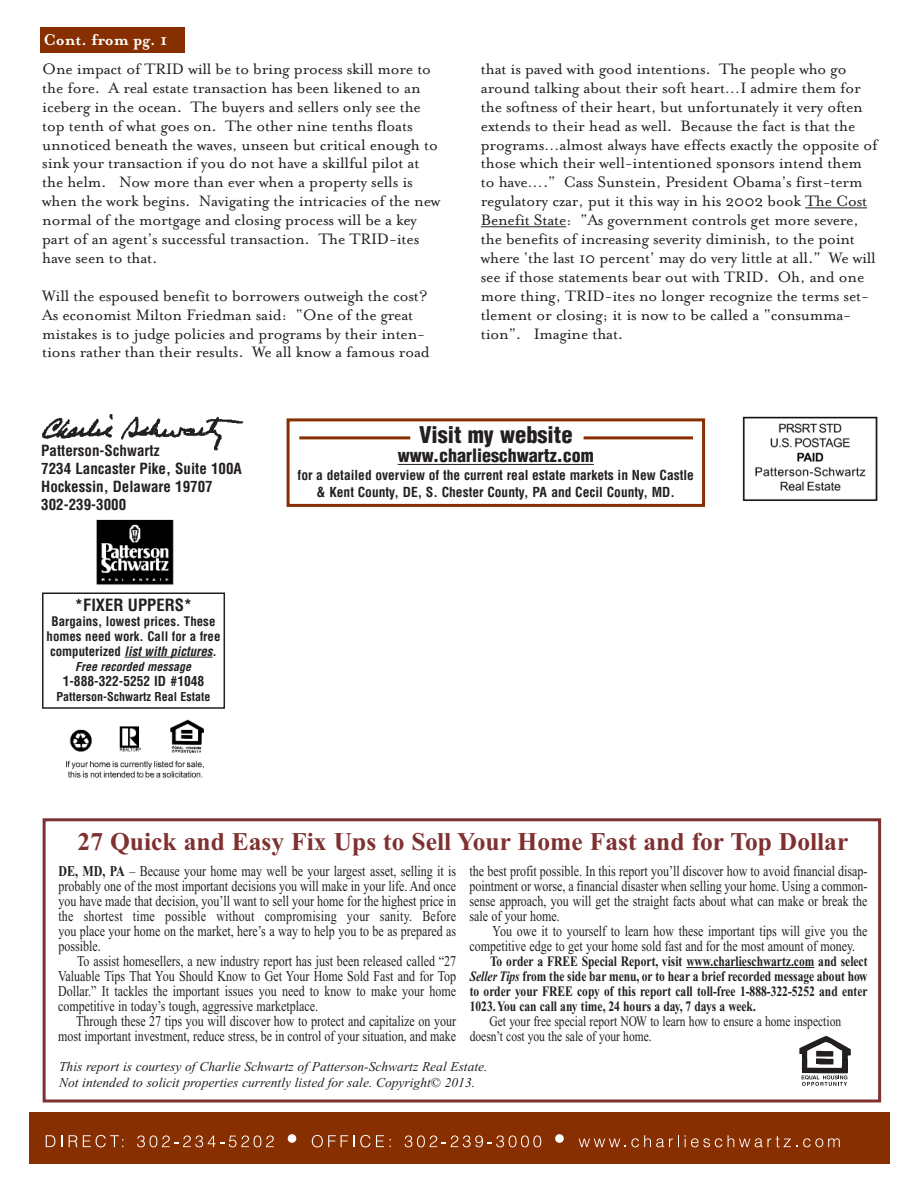
<style>
.page{position:relative;width:918px;height:1188px;background:#fff}
.page>*{position:absolute;margin:0;border:0;box-sizing:border-box;transform-origin:0 0}
.t1{font:700 25.5px "Times New Roman";color:#7f3030}
.t2{font:900 condensed 22.5px "Helvetica";color:#231f20}
.t3{font:900 condensed 18px "Helvetica";color:#231f20}
.t4{font:700 18px "Mrs Eaves";color:#fff}
.t5{font:17.4px/18.9px "Mrs Eaves Roman";letter-spacing:-.01em;color:#231f20}
.t6{font:700 condensed 16.5px "Helvetica";color:#231f20}
.t7{font:15px/15px "Times New Roman";color:#231f20;text-align:justify;scale:.8 1}
.t8{font:700 condensed 15px/18px "Helvetica";color:#231f20}
.t9{font:700 14.4px/15px "Times New Roman";color:#231f20;text-align:justify;scale:.8 1}
.t10{font:14.4px/15px "Times New Roman";color:#231f20;scale:.8 1}
.t11{font:italic 13.5px/16.2px "Times New Roman";color:#231f20}
.t12{font:700 condensed 13.5px/16.2px "Helvetica";color:#231f20;text-align:center}
.t13{font:700 condensed 12.9px/15px "Helvetica";color:#231f20;text-align:center}
.t14{font:700 condensed 12px "Helvetica";color:#231f20}
.t15{font:italic 700 condensed 12px "Helvetica";color:#231f20}
.s1{font-style:italic}
.s2{font-weight:700}
</style>
<div class="page">
<div style="left:42px;top:592px;width:183px;height:117px;border:2px solid #231f20"></div>
<hr style="left:125px;top:657px;width:88px;height:1px;background:#231f20">
<img style="left:742px;top:416px;width:136px;height:85px">
<img style="left:42px;top:415px;width:202px;height:36px">
<img style="left:96px;top:519px;width:78px;height:66px">
<img style="left:66px;top:719px;width:138px;height:59px">
<div style="left:287px;top:418px;width:418px;height:89px;border:3px solid #882f01"></div>
<hr style="left:398px;top:464px;width:196px;height:1px;background:#231f20">
<hr style="left:299px;top:436px;width:111px;height:3px;background:#882f01">
<hr style="left:584px;top:436px;width:109px;height:3px;background:#882f01">
<div style="left:40px;top:27px;width:144px;height:26px;background:#882f01"></div>
<div style="left:29px;top:1112px;width:861px;height:52px;background:#882f01"></div>
<svg style="left:46px;top:1135px;width:9px;height:12px"></svg>
<svg style="left:61px;top:1135px;width:1px;height:12px"></svg>
<svg style="left:69px;top:1135px;width:8px;height:12px"></svg>
<svg style="left:83px;top:1135px;width:40px;height:12px"></svg>
<svg style="left:137px;top:1136px;width:137px;height:11px"></svg>
<div style="left:288px;top:1134px;width:8px;height:9px;background:#fff;border-radius:50%"></div>
<svg style="left:312px;top:1135px;width:72px;height:12px"></svg>
<svg style="left:405px;top:1136px;width:136px;height:11px"></svg>
<div style="left:555px;top:1134px;width:9px;height:9px;background:#fff;border-radius:50%"></div>
<svg style="left:579px;top:1135px;width:100px;height:12px"></svg>
<svg style="left:685px;top:1135px;width:37px;height:12px"></svg>
<svg style="left:728px;top:1135px;width:69px;height:12px"></svg>
<svg style="left:803px;top:1138px;width:37px;height:9px"></svg>
<div style="left:43px;top:818px;width:838px;height:284px;border:3px solid #7f3030"></div>
<hr style="left:686px;top:967px;width:128px;height:1px;background:#231f20">
<svg style="left:799px;top:1036px;width:52px;height:50px"></svg>
<hr style="left:805px;top:208px;width:62px;height:1px;background:#231f20">
<hr style="left:481px;top:227px;width:85px;height:1px;background:#231f20">
<p class="t4" style="left:44px;top:28px;width:125px">Cont. from pg. 1</p>
<p class="t5" style="left:42px;top:58px;width:400px">One impact of TRID will be to bring process skill more to the fore. A real estate transaction has been likened to an iceberg in the ocean. The buyers and sellers only see the top tenth of what goes on. The other nine tenths floats unnoticed beneath the waves, unseen but critical enough to sink your transaction if you do not have a skillful pilot at the helm. Now more than ever when a property sells is when the work begins. Navigating the intricacies of the new normal of the mortgage and closing process will be a key part of an agent’s successful transaction. The TRID-ites have seen to that.</p>
<p class="t5" style="left:42px;top:285px;width:389px">Will the espoused benefit to borrowers outweigh the cost?<br>As economist Milton Friedman said: “One of the great mistakes is to judge policies and programs by their inten&shy;tions rather than their results. We all know a famous road</p>
<p class="t5" style="left:481px;top:58px;width:398px">that is paved with good intentions. The people who go around talking about their soft heart…I admire them for the softness of their heart, but unfortunately it very often extends to their head as well. Because the fact is that the programs…almost always have effects exactly the opposite of those which their well-intentioned sponsors intend them to have….” Cass Sunstein, President Obama’s first-term regulatory czar, put it this way in his 2002 book The Cost Benefit State: “As government controls get more severe, the benefits of increasing severity diminish, to the point where ‘the last 10 percent’ may do very little at all.” We will see if those statements bear out with TRID. Oh, and one more thing, TRID-ites no longer recognize the terms set&shy;tlement or closing; it is now to be called a “consumma&shy;tion”. Imagine that.</p>
<p class="t8" style="left:41px;top:443px;width:202px">Patterson-Schwartz<br>7234 Lancaster Pike, Suite 100A<br>Hockessin, Delaware 19707<br>302-239-3000</p>
<p class="t6" style="left:75px;top:598px;width:119px">*FIXER UPPERS*</p>
<p class="t13" style="left:47px;top:615px;width:175px">Bargains, lowest prices. These homes need work. Call for a free computerized <span class="s1">list with pictures</span>.</p>
<p class="t15" style="left:75px;top:662px;width:117px">Free recorded message</p>
<p class="t12" style="left:63px;top:674px;width:143px">1-888-322-5252 ID #1048</p>
<p class="t14" style="left:57px;top:692px;width:155px">Patterson-Schwartz Real Estate</p>
<p class="t2" style="left:419px;top:426px;width:155px">Visit my website</p>
<p class="t3" style="left:398px;top:449px;width:198px">www.charlieschwartz.com</p>
<p class="t12" style="left:298px;top:469px;width:398px">for a detailed overview of the current real estate markets in New Castle &amp; Kent County, DE, S. Chester County, PA and Cecil County, MD.</p>
<h1 class="t1" style="left:78px;top:827px;width:772px">27 Quick and Easy Fix Ups to Sell Your Home Fast and for Top Dollar</h1>
<p class="t7" style="left:58px;top:863px;width:499px"><span class="s2">DE, MD, PA</span> – Because your home may well be your largest asset, selling it is probably one of the most important decisions you will make in your life. And once you have made that decision, you’ll want to sell your home for the highest price in the shortest time possible without compromising your sanity. Before you place your home on the market, here’s a way to help you to be as prepared as possible.</p>
<p class="t7" style="left:58px;top:953px;width:499px;text-indent:19px">To assist homesellers, a new industry report has just been released called “27<br>Valuable Tips That You Should Know to Get Your Home Sold Fast and for Top Dollar.” It tackles the important issues you need to know to make your home competitive in today’s tough, aggressive marketplace.</p>
<p class="t7" style="left:58px;top:1013px;width:499px;text-align:right">Through these 27 tips you will discover how to protect and capitalize on your most important investment, reduce stress, be in control of your situation, and make</p>
<p class="t7" style="left:470px;top:863px;width:499px">the best profit possible. In this report you’ll discover how to avoid financial disap&shy;pointment or worse, a financial disaster when selling your home. Using a common&shy;sense approach, you will get the straight facts about what can make or break the sale of your home.</p>
<p class="t7" style="left:470px;top:923px;width:499px;text-indent:23px">You owe it to yourself to learn how these important tips will give you the competitive edge to get your home sold fast and for the most amount of money.</p>
<p class="t9" style="left:470px;top:955px;width:499px;text-indent:20px">To order a FREE Special Report, visit www.charlieschwartz.com and select <span class="s1">Seller Tips</span> from the side bar menu, or to hear a brief recorded message about how to order your FREE copy of this report call toll-free 1-888-322-5252 and enter 1023.You can call any time, 24 hours a day, 7 days a week.</p>
<p class="t10" style="left:470px;top:1015px;width:466px;text-indent:20px">Get your free special report NOW to learn how to ensure a home inspection doesn’t cost you the sale of your home.</p>
<p class="t11" style="left:59px;top:1058px;width:430px">This report is courtesy of Charlie Schwartz of Patterson-Schwartz Real Estate.<br>Not intended to solicit properties currently listed for sale. Copyright© 2013.</p>
</div>
